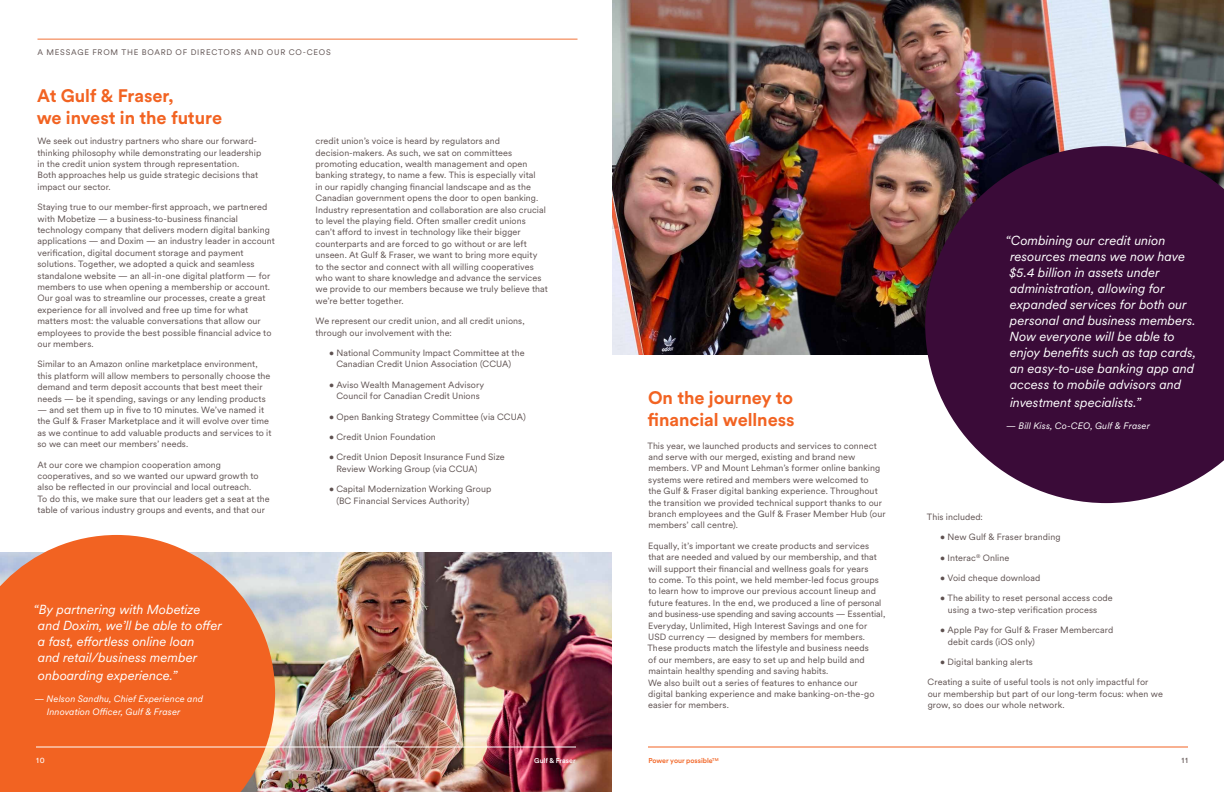
<style>
.page{position:relative;width:1224px;height:792px;background:#fff}
.page>*{position:absolute;margin:0;border:0;box-sizing:border-box;transform-origin:0 0}
.t1{font:700 18px/21.6px "Circular XX";letter-spacing:-.005em;color:#f26322}
.t2{font:italic 13px/16px "Circular XX";letter-spacing:-.005em;color:#fff}
.t3{font:italic 9.3px/12.7px "Circular XX";letter-spacing:.01em;color:#fff}
.t4{font:9px/11.4px "Circular XX";letter-spacing:.01em;color:#5e5150}
.t5{font:8px "Circular XX";letter-spacing:.095em;color:#5e5150}
.t6{font:8px "Circular XX";color:#fff}
.t7{font:8px "Circular XX";color:#5e5150}
.t8{font:500 7px "Circular XX";color:#f26322}
.t9{font:500 7px "Circular XX";color:#fff}
</style>
<div class="page">
<img style="left:612px;top:0;width:612px;height:355px">
<svg style="left:925px;top:146px;width:299px;height:357px;background:#4e2449"></svg>
<hr style="left:38px;top:39px;width:540px;height:1px;background:#f26322">
<img style="left:275px;top:552px;width:337px;height:240px">
<svg style="left:0;top:535px;width:275px;height:257px;background:#ef7138"></svg>
<hr style="left:648px;top:747px;width:540px;height:1px;background:#f26322">
<hr style="left:36px;top:747px;width:540px;height:1px;background:#fff">
<p class="t5" style="left:38px;top:47px;width:295px">A MESSAGE FROM THE BOARD OF DIRECTORS AND OUR CO-CEOS</p>
<h1 class="t1" style="left:37px;top:84px;width:187px">At Gulf &amp; Fraser,<br>we invest in the future</h1>
<p class="t4" style="left:38px;top:135px;width:225px">We seek out industry partners who share our forward&shy;thinking philosophy while demonstrating our leadership in the credit union system through representation.<br>Both approaches help us guide strategic decisions that impact our sector.</p>
<p class="t4" style="left:38px;top:201px;width:239px">Staying true to our member-first approach, we partnered with Mobetize — a business-to-business financial technology company that delivers modern digital banking applications — and Doxim — an industry leader in account verification, digital document storage and payment solutions. Together, we adopted a quick and seamless standalone website — an all-in-one digital platform — for members to use when opening a membership or account.<br>Our goal was to streamline our processes, create a great experience for all involved and free up time for what matters most: the valuable conversations that allow our employees to provide the best possible financial advice to our members.</p>
<p class="t4" style="left:38px;top:358px;width:235px">Similar to an Amazon online marketplace environment, this platform will allow members to personally choose the demand and term deposit accounts that best meet their needs — be it spending, savings or any lending products</p>
<p class="t4" style="left:38px;top:404px;width:236px">— and set them up in five to 10 minutes. We’ve named it the Gulf &amp; Fraser Marketplace and it will evolve over time as we continue to add valuable products and services to it so we can meet our members’ needs.</p>
<p class="t4" style="left:38px;top:458px;width:234px">At our core we champion cooperation among cooperatives, and so we wanted our upward growth to also be reflected in our provincial and local outreach.<br>To do this, we make sure that our leaders get a seat at the table of various industry groups and events, and that our</p>
<h2 class="t2" style="left:38px;top:601px;width:186px;text-indent:-4px">“By partnering with Mobetize and Doxim, we’ll be able to offer a fast, effortless online loan<br>and retail/business member</h2>
<h2 class="t2" style="left:38px;top:667px;width:141px">onboarding experience.”</h2>
<p class="t3" style="left:47px;top:692px;width:158px;text-indent:-12px">— Nelson Sandhu, Chief Experience and<br>Innovation Officer, Gulf &amp; Fraser</p>
<p class="t4" style="left:316px;top:135px;width:234px">credit union’s voice is heard by regulators and decision-makers. As such, we sat on committees promoting education, wealth management and open banking strategy, to name a few. This is especially vital<br>in our rapidly changing financial landscape and as the Canadian government opens the door to open banking.<br>Industry representation and collaboration are also crucial to level the playing field. Often smaller credit unions<br>can’t afford to invest in technology like their bigger counterparts and are forced to go without or are left unseen. At Gulf &amp; Fraser, we want to bring more equity to the sector and connect with all willing cooperatives who want to share knowledge and advance the services we provide to our members because we truly believe that we’re better together.</p>
<p class="t4" style="left:316px;top:315px;width:211px">We represent our credit union, and all credit unions, through our involvement with the:</p>
<p class="t4" style="left:336px;top:347px;width:190px;text-indent:-7px">• National Community Impact Committee at the<br>Canadian Credit Union Association (CCUA)</p>
<p class="t4" style="left:329px;top:379px;width:157px;text-align:center">• Aviso Wealth Management Advisory<br>Council for Canadian Credit Unions</p>
<p class="t4" style="left:329px;top:410px;width:198px">• Open Banking Strategy Committee (via CCUA)</p>
<p class="t4" style="left:329px;top:431px;width:108px">• Credit Union Foundation</p>
<p class="t4" style="left:336px;top:451px;width:170px;text-indent:-7px">• Credit Union Deposit Insurance Fund Size<br>Review Working Group (via CCUA)</p>
<p class="t4" style="left:336px;top:483px;width:157px;text-indent:-7px">• Capital Modernization Working Group (BC Financial Services Authority)</p>
<h1 class="t1" style="left:648px;top:386px;width:149px">On the journey to financial wellness</h1>
<p class="t4" style="left:647px;top:439px;width:240px">This year, we launched products and services to connect and serve with our merged, existing and brand new members. VP and Mount Lehman’s former online banking systems were retired and members were welcomed to<br>the Gulf &amp; Fraser digital banking experience. Throughout the transition we provided technical support thanks to our branch employees and the Gulf &amp; Fraser Member Hub (our members’ call centre).</p>
<p class="t4" style="left:647px;top:540px;width:240px">Equally, it’s important we create products and services that are needed and valued by our membership, and that will support their financial and wellness goals for years<br>to come. To this point, we held member-led focus groups to learn how to improve our previous account lineup and future features. In the end, we produced a line of personal and business-use spending and saving accounts — Essential, Everyday, Unlimited, High Interest Savings and one for USD currency — designed by members for members.<br>These products match the lifestyle and business needs<br>of our members, are easy to set up and help build and maintain healthy spending and saving habits.<br>We also built out a series of features to enhance our<br>digital banking experience and make banking-on-the-go easier for members.</p>
<p class="t2" style="left:1009px;top:232px;width:188px;text-indent:-4px">“Combining our credit union resources means we now have $5.4 billion in assets under administration, allowing for expanded services for both our personal and business members.<br>Now everyone will be able to enjoy benefits such as tap cards, an easy-to-use banking app and access to mobile advisors and</p>
<h2 class="t2" style="left:1010px;top:394px;width:133px">investment specialists.”</h2>
<p class="t3" style="left:1006px;top:419px;width:145px">— Bill Kiss, Co-CEO, Gulf &amp; Fraser</p>
<p class="t4" style="left:927px;top:511px;width:58px">This included:</p>
<p class="t4" style="left:940px;top:531px;width:122px">• New Gulf &amp; Fraser branding</p>
<p class="t4" style="left:940px;top:551px;width:71px">• Interac<sup>®</sup> Online</p>
<p class="t4" style="left:940px;top:572px;width:102px">• Void cheque download</p>
<p class="t4" style="left:948px;top:592px;width:166px;text-indent:-8px">• The ability to reset personal access code using a two-step verification process</p>
<p class="t4" style="left:948px;top:624px;width:167px;text-indent:-8px">• Apple Pay for Gulf &amp; Fraser Membercard debit cards (iOS only)</p>
<p class="t4" style="left:940px;top:656px;width:94px">• Digital banking alerts</p>
<p class="t4" style="left:928px;top:676px;width:237px">Creating a suite of useful tools is not only impactful for our membership but part of our long-term focus: when we grow, so does our whole network.</p>
<p class="t8" style="left:648px;top:756px;width:72px">Power your possible<sup>TM</sup></p>
<p class="t6" style="left:36px;top:755px;width:10px">10</p>
<p class="t9" style="left:534px;top:756px;width:43px">Gulf &amp; Fraser</p>
<p class="t7" style="left:1181px;top:755px;width:8px">11</p>
</div>
